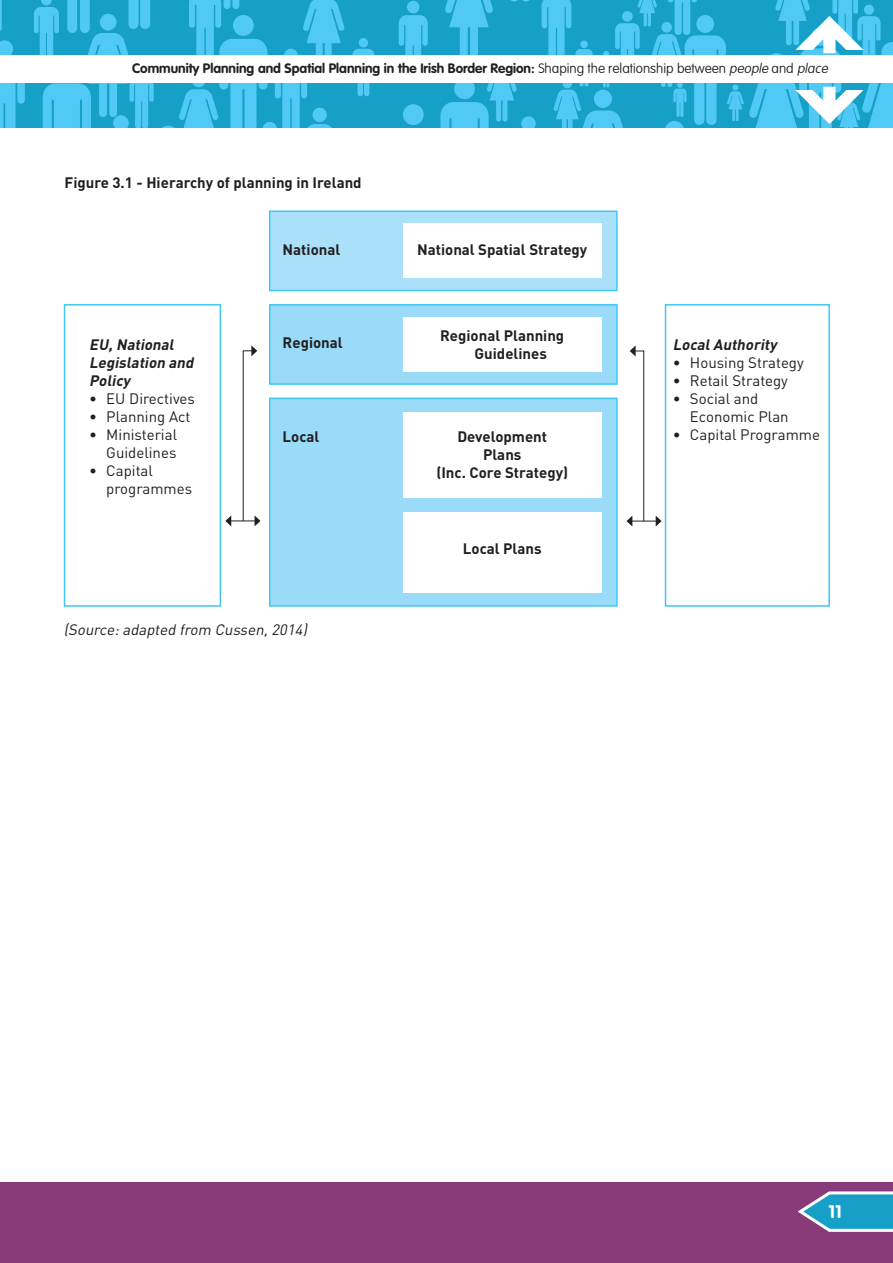
<style>
.page{position:relative;width:893px;height:1263px;background:#fff}
.page>*{position:absolute;margin:0;border:0;box-sizing:border-box;transform-origin:0 0}
.t1{font:700 18px "VAG Rounded";color:#fff}
.t2{font:700 15px/18px "DIN";color:#231f20}
.t3{font:15px/18px "DIN";color:#231f20}
.t4{font:italic 700 15px/18px "DIN";color:#231f20}
.t5{font:italic 15px "DIN";color:#231f20}
.t6{font:700 13.5px "VAG Rounded";color:#231f20}
.s1{font-weight:100}
.s2{font-weight:100;font-style:italic}
</style>
<div class="page">
<div style="left:0;top:1182px;width:893px;height:81px;background:#883a79"></div>
<div style="left:0;top:0;width:893px;height:128px;background:#16a0c7"></div>
<div style="left:403px;top:104px;width:21px;height:21px;background:#50caf5;border-radius:50%"></div>
<svg style="left:0;top:40px;width:25px;height:88px"></svg>
<svg style="left:352px;top:49px;width:22px;height:47px"></svg>
<div style="left:359px;top:38px;width:9px;height:9px;background:#50caf5;border-radius:50%"></div>
<svg style="left:0;top:0;width:2px;height:31px"></svg>
<svg style="left:34px;top:0;width:311px;height:128px"></svg>
<div style="left:284px;top:49px;width:14px;height:14px;background:#50caf5;border-radius:50%"></div>
<svg style="left:399px;top:15px;width:29px;height:40px"></svg>
<div style="left:407px;top:1px;width:12px;height:12px;background:#50caf5;border-radius:50%"></div>
<div style="left:0;top:55px;width:893px;height:28px;background:#fff"></div>
<svg style="left:440px;top:0;width:453px;height:128px"></svg>
<svg style="left:797px;top:1191px;width:96px;height:41px"></svg>
<div style="left:269px;top:398px;width:349px;height:209px;background:#99dbf8;border:2px solid #40c7f4"></div>
<div style="left:269px;top:304px;width:349px;height:81px;background:#99dbf8;border:2px solid #40c7f4"></div>
<div style="left:403px;top:317px;width:199px;height:55px;background:#fff"></div>
<div style="left:403px;top:412px;width:199px;height:85px;background:#fff"></div>
<div style="left:403px;top:512px;width:199px;height:80px;background:#fff"></div>
<div style="left:269px;top:210px;width:349px;height:81px;background:#aae0f9;border:2px solid #40c7f4"></div>
<div style="left:64px;top:304px;width:157px;height:303px;border:2px solid #40c7f4"></div>
<div style="left:665px;top:304px;width:165px;height:303px;border:2px solid #40c7f4"></div>
<svg style="left:225px;top:345px;width:35px;height:181px"></svg>
<svg style="left:626px;top:345px;width:36px;height:182px"></svg>
<div style="left:403px;top:223px;width:199px;height:55px;background:#fff"></div>
<p class="t6" style="left:132px;top:61px;width:700px">Community Planning and Spatial Planning in the Irish Border Region: <span class="s1">Shaping the relationship between</span> <span class="s2">people</span> <span class="s1">and</span> <span class="s2">place</span></p>
<p class="t2" style="left:64px;top:173px;width:299px">Figure 3.1 - Hierarchy of planning in Ireland</p>
<p class="t2" style="left:283px;top:240px;width:59px">National</p>
<p class="t2" style="left:417px;top:240px;width:172px">National Spatial Strategy</p>
<p class="t4" style="left:89px;top:335px;width:109px">EU,National<br>Legislation and<br>Policy</p>
<p class="t3" style="left:89px;top:389px;width:107px">• EU Directives</p>
<p class="t3" style="left:89px;top:407px;width:103px">• Planning Act</p>
<p class="t3" style="left:89px;top:425px;width:89px;text-align:right">• Ministerial<br>Guidelines</p>
<p class="t3" style="left:106px;top:461px;width:87px;text-indent:-17px">• Capital programmes</p>
<p class="t2" style="left:283px;top:333px;width:62px">Regional</p>
<p class="t2" style="left:474px;top:326px;width:91px;text-indent:-34px">Regional Planning<br>Guidelines</p>
<p class="t2" style="left:283px;top:427px;width:38px">Local</p>
<p class="t2" style="left:436px;top:427px;width:133px;text-align:center">Development<br>Plans<br>(Inc. Core Strategy)</p>
<p class="t2" style="left:463px;top:539px;width:80px">Local Plans</p>
<p class="t5" style="left:64px;top:620px;width:248px">(Source:adapted from Cussen,2014)</p>
<p class="t4" style="left:673px;top:335px;width:106px">LocalAuthority</p>
<p class="t3" style="left:673px;top:353px;width:132px">• Housing Strategy</p>
<p class="t3" style="left:673px;top:371px;width:117px">• Retail Strategy</p>
<p class="t3" style="left:690px;top:389px;width:100px;text-indent:-17px">• Social and<br>Economic Plan</p>
<p class="t3" style="left:673px;top:425px;width:149px">• Capital Programme</p>
<p class="t1" style="left:828px;top:1201px;width:15px">11</p>
</div>
